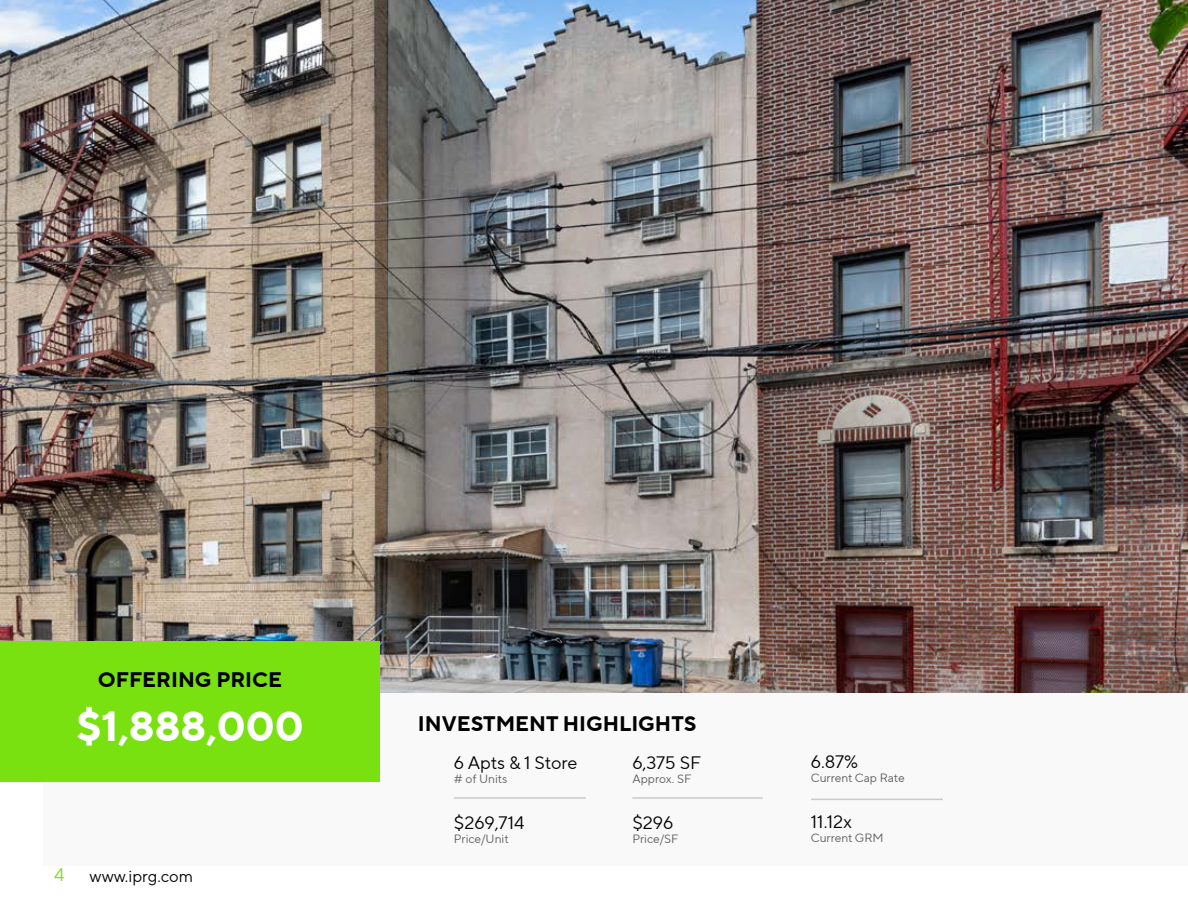
<style>
.page{position:relative;width:1188px;height:918px;background:#fff}
.page>*{position:absolute;margin:0;border:0;box-sizing:border-box;transform-origin:0 0}
.t1{font:700 42px "TT Norms Pro";color:#fff}
.t2{font:700 21px "TT Norms Pro";color:#000}
.t3{font:18px "TT Norms Pro";color:#000}
.t4{font:18px "TT Norms Pro";color:#78e10f}
.t5{font:16.5px "TT Norms Pro";color:#000}
.t6{font:12px "TT Norms Pro";color:#5a5b5d}
.t7{font:12px "TT Norms Pro";letter-spacing:-.01em;color:#5a5a5a}
</style>
<div class="page">
<div style="left:44px;top:668px;width:1144px;height:198px;background:#f9f9f9"></div>
<img style="left:0;top:0;width:1188px;height:693px">
<div style="left:0;top:642px;width:380px;height:140px;background:#78e10f"></div>
<hr style="left:632px;top:797px;width:131px;height:2px;background:#c9cacb">
<hr style="left:454px;top:797px;width:132px;height:2px;background:#c9cacb">
<hr style="left:811px;top:799px;width:132px;height:1px;background:#c9cacb">
<p class="t2" style="left:98px;top:664px;width:186px">OFFERING PRICE</p>
<h1 class="t1" style="left:76px;top:696px;width:229px">$1,888,000</h1>
<p class="t4" style="left:54px;top:862px;width:12px">4</p>
<p class="t5" style="left:90px;top:864px;width:105px">www.iprg.com</p>
<p class="t2" style="left:418px;top:709px;width:280px">INVESTMENT HIGHLIGHTS</p>
<p class="t3" style="left:454px;top:750px;width:125px">6 Apts &amp; 1 Store</p>
<p class="t6" style="left:454px;top:771px;width:55px"># of Units</p>
<p class="t7" style="left:632px;top:771px;width:60px">Approx. SF</p>
<p class="t3" style="left:632px;top:750px;width:70px">6,375 SF</p>
<p class="t3" style="left:454px;top:810px;width:72px">$269,714</p>
<p class="t6" style="left:454px;top:830px;width:56px">Price/Unit</p>
<p class="t3" style="left:632px;top:809px;width:42px">$296</p>
<p class="t6" style="left:632px;top:830px;width:48px">Price/SF</p>
<p class="t3" style="left:811px;top:749px;width:49px">6.87%</p>
<p class="t7" style="left:811px;top:770px;width:95px">Current Cap Rate</p>
<p class="t3" style="left:811px;top:809px;width:43px">11.12x</p>
<p class="t6" style="left:811px;top:829px;width:74px">Current GRM</p>
</div>
